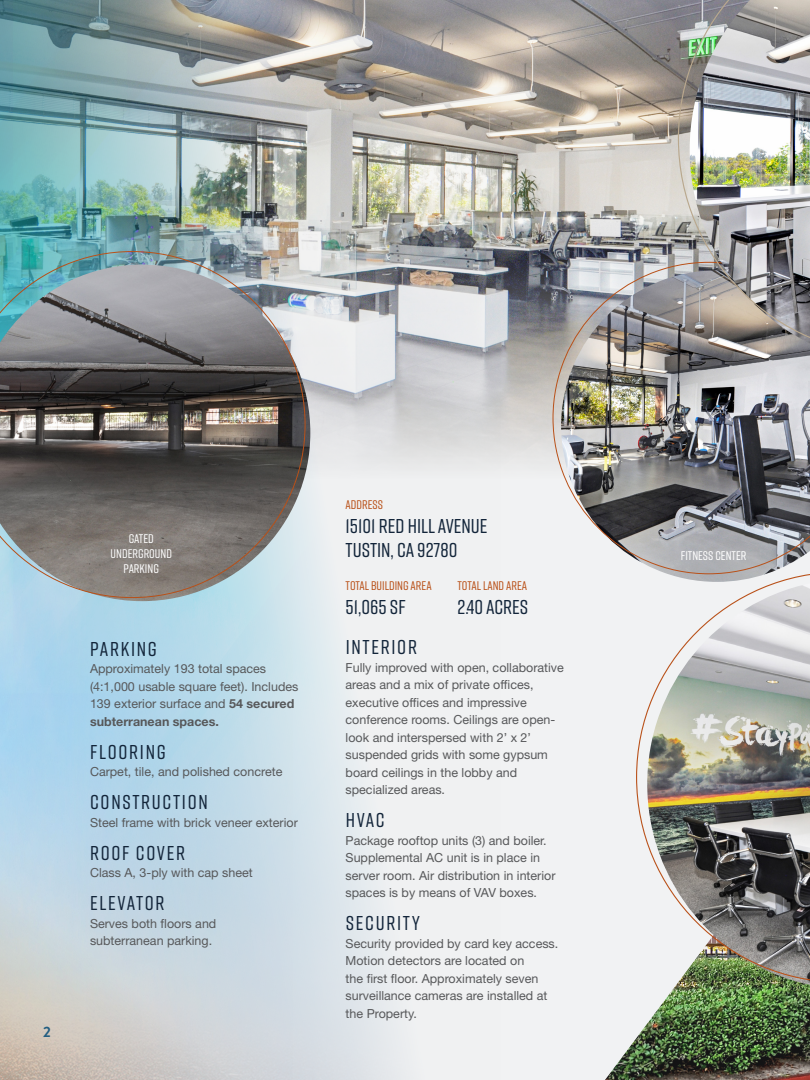
<style>
.page{position:relative;width:810px;height:1080px;background:#fff}
.page>*{position:absolute;margin:0;border:0;box-sizing:border-box;transform-origin:0 0}
.Header_1{font:500 20px "Rift";letter-spacing:.085em;color:#13253a}
.Header_1-2{font:500 20px "Rift";color:#13253a}
.t1{font:700 15px "Brandon Grotesque";color:#235e81}
.Body_Text{font:12.5px/17.5px "Helvetica Neue LT Std";color:#57585a}
.t2{font:500 12.5px "Rift";color:#b95119}
.t3{font:500 12.5px/15px "Rift";color:#fff;text-align:center}
.s1{font-weight:700}
</style>
<div class="page">
<div style="left:0;top:88px;width:810px;height:992px;background:#f1f2f3"></div>
<img style="left:500px;top:0;width:178px;height:464px">
<img style="left:0;top:0;width:500px;height:1080px">
<img style="left:553px;top:262px;width:257px;height:309px">
<img style="left:678px;top:0;width:132px;height:355px">
<img style="left:0;top:251px;width:306px;height:347px">
<svg style="left:0;top:270px;width:292px;height:810px;background:#a0adb4"></svg>
<img style="left:605px;top:985px;width:205px;height:95px">
<img style="left:636px;top:571px;width:174px;height:412px">
<p class="t1" style="left:43px;top:1021px;width:9px">2</p>
<p class="t3" style="left:111px;top:531px;width:63px">GATED<br>UNDERGROUND<br>PARKING</p>
<p class="Header_1" style="left:90px;top:634px;width:68px">PARKING</p>
<p class="Body_Text" style="left:90px;top:660px;width:210px">Approximately 193 total spaces (4:1,000 usable square feet). Includes<br>139 exterior surface and <span class="s1">54 secured subterranean spaces.</span></p>
<p class="Header_1" style="left:90px;top:737px;width:77px">FLOORING</p>
<p class="Body_Text" style="left:90px;top:763px;width:194px">Carpet, tile, and polished concrete</p>
<p class="Header_1" style="left:90px;top:788px;width:119px">CONSTRUCTION</p>
<p class="Body_Text" style="left:90px;top:813px;width:209px">Steel frame with brick veneer exterior</p>
<p class="Header_1" style="left:90px;top:838px;width:97px">ROOF COVER</p>
<p class="Body_Text" style="left:90px;top:864px;width:164px">Class A, 3-ply with cap sheet</p>
<p class="Header_1" style="left:90px;top:889px;width:76px">ELEVATOR</p>
<p class="Body_Text" style="left:90px;top:914px;width:128px">Serves both floors and subterranean parking.</p>
<p class="t2" style="left:346px;top:496px;width:39px">ADDRESS</p>
<p class="Header_1-2" style="left:346px;top:512px;width:144px">15101 RED HILL AVENUE</p>
<p class="Header_1-2" style="left:346px;top:536px;width:113px">TUSTIN, CA 92780</p>
<p class="t2" style="left:346px;top:577px;width:88px">TOTAL BUILDING AREA</p>
<p class="Header_1" style="left:346px;top:593px;width:61px">51,065 SF</p>
<p class="t2" style="left:458px;top:577px;width:71px">TOTAL LAND AREA</p>
<p class="Header_1" style="left:458px;top:593px;width:72px">2.40 ACRES</p>
<p class="Header_1" style="left:346px;top:633px;width:73px">INTERIOR</p>
<p class="Body_Text" style="left:346px;top:659px;width:220px">Fully improved with open, collaborative areas and a mix of private offices, executive offices and impressive conference rooms. Ceilings are open&shy;look and interspersed with 2’ x 2’ suspended grids with some gypsum board ceilings in the lobby and specialized areas.</p>
<p class="Header_1" style="left:346px;top:806px;width:41px">HVAC</p>
<p class="Body_Text" style="left:346px;top:832px;width:211px">Package rooftop units (3) and boiler.<br>Supplemental AC unit is in place in server room. Air distribution in interior spaces is by means of VAV boxes.</p>
<p class="Header_1" style="left:346px;top:909px;width:76px">SECURITY</p>
<p class="Body_Text" style="left:346px;top:935px;width:214px">Security provided by card key access.<br>Motion detectors are located on<br>the first floor. Approximately seven surveillance cameras are installed at the Property.</p>
<p class="t3" style="left:681px;top:547px;width:67px">FITNESS CENTER</p>
</div>
